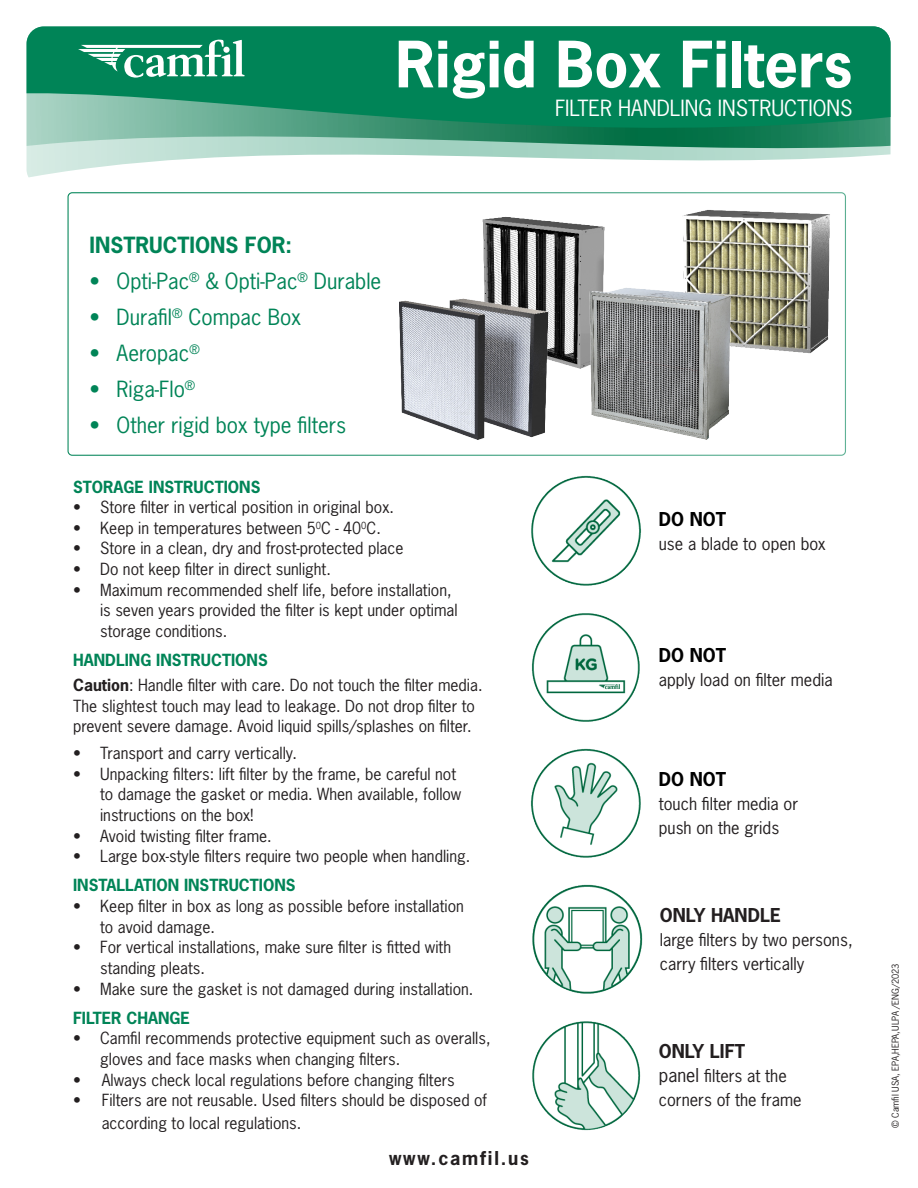
<style>
.page{position:relative;width:918px;height:1188px;background:#fff}
.page>*{position:absolute;margin:0;border:0;box-sizing:border-box;transform-origin:0 0}
.t1{font:700 60px "News Gothic Std";color:#fff}
.t2{font:21px "News Gothic Std";color:#008457}
.t3{font:21px "News Gothic Std";color:#fff}
.t4{font:700 21px "News Gothic Std";color:#008457}
.ruta{font:700 18px "News Gothic Std";color:#231f20}
.t5{font:700 18px "News Gothic Std";color:#000}
.ruta-2{font:700 18px "News Gothic Std";letter-spacing:.1em;color:#231f20}
.t6{font:16.5px/24px "News Gothic Std";color:#231f20}
.Brödtext_NW{font:15.75px/20.7px "News Gothic Std";color:#231f20}
.Brödtext_NW-2{font:700 15.75px "News Gothic Std";color:#008457}
.NW_rubriknivå_2_ex_datablad{font:700 15.75px "News Gothic Std";color:#008457}
.tabell{font:9px "News Gothic Std";color:#231f20}
.s1{font-weight:700}
.s2{font-size:18px}
</style>
<div class="page">
<svg style="left:27px;top:26px;width:864px;height:152px;background:#46a383"></svg>
<div style="left:68px;top:192px;width:778px;height:264px;border:1px solid #008457;border-radius:4px"></div>
<img style="left:532px;top:884px;width:111px;height:110px">
<img style="left:532px;top:1021px;width:109px;height:110px">
<img style="left:531px;top:748px;width:110px;height:110px">
<img style="left:531px;top:475px;width:110px;height:111px">
<img style="left:532px;top:613px;width:108px;height:109px">
<svg style="left:78px;top:40px;width:167px;height:38px"></svg>
<div style="left:223px;top:47px;width:7px;height:6px;background:#fff;border-radius:50%"></div>
<img style="left:482px;top:217px;width:123px;height:152px">
<img style="left:683px;top:210px;width:147px;height:144px">
<img style="left:399px;top:294px;width:152px;height:146px">
<img style="left:586px;top:284px;width:147px;height:156px">
<p class="t1" style="left:395px;top:25px;width:459px">Rigid Box Filters</p>
<p class="t3" style="left:555px;top:94px;width:299px">FILTER HANDLING INSTRUCTIONS</p>
<p class="t4" style="left:90px;top:231px;width:204px">INSTRUCTIONS FOR:</p>
<p class="t2" style="left:90px;top:267px;width:293px">• Opti-Pac<sup>®</sup> &amp; Opti-Pac<sup>®</sup> Durable</p>
<p class="t2" style="left:90px;top:303px;width:213px">• Durafil<sup>®</sup> Compac Box</p>
<p class="t2" style="left:90px;top:339px;width:112px">• Aeropac<sup>®</sup></p>
<p class="t2" style="left:90px;top:375px;width:107px">• Riga-Flo<sup>®</sup></p>
<p class="t2" style="left:90px;top:411px;width:258px">• Other rigid box type filters</p>
<p class="NW_rubriknivå_2_ex_datablad" style="left:73px;top:476px;width:189px">STORAGE INSTRUCTIONS</p>
<p class="Brödtext_NW" style="left:73px;top:497px;width:322px">• Store filter in vertical position in original box.</p>
<p class="Brödtext_NW" style="left:73px;top:517px;width:309px">• Keep in temperatures between 5<sup>0</sup>C - 40<sup>0</sup>C.</p>
<p class="Brödtext_NW" style="left:73px;top:538px;width:332px">• Store in a clean, dry and frost-protected place</p>
<p class="Brödtext_NW" style="left:73px;top:559px;width:259px">• Do not keep filter in direct sunlight.</p>
<p class="Brödtext_NW" style="left:100px;top:579px;width:359px;text-indent:-27px">• Maximum recommended shelf life, before installation, is seven years provided the filter is kept under optimal storage conditions.</p>
<p class="Brödtext_NW-2" style="left:73px;top:650px;width:196px">HANDLING INSTRUCTIONS</p>
<p class="Brödtext_NW" style="left:73px;top:674px;width:411px"><span class="s1">Caution</span>: Handle filter with care. Do not touch the filter media.<br>The slightest touch may lead to leakage. Do not drop filter to prevent severe damage. Avoid liquid spills/splashes on filter.</p>
<p class="Brödtext_NW" style="left:73px;top:743px;width:225px">• Transport and carry vertically.</p>
<p class="Brödtext_NW" style="left:100px;top:763px;width:363px;text-indent:-27px">• Unpacking filters: lift filter by the frame, be careful not to damage the gasket or media. When available, follow instructions on the box!</p>
<p class="Brödtext_NW" style="left:73px;top:825px;width:200px">• Avoid twisting filter frame.</p>
<p class="Brödtext_NW" style="left:73px;top:846px;width:399px">• Large box-style filters require two people when handling.</p>
<p class="Brödtext_NW-2" style="left:73px;top:875px;width:224px">INSTALLATION INSTRUCTIONS</p>
<p class="Brödtext_NW" style="left:100px;top:896px;width:365px;text-indent:-27px">• Keep filter in box as long as possible before installation to avoid damage.</p>
<p class="Brödtext_NW" style="left:100px;top:937px;width:352px;text-indent:-27px">• For vertical installations, make sure filter is fitted with standing pleats.</p>
<p class="Brödtext_NW" style="left:73px;top:978px;width:402px">• Make sure the gasket is not damaged during installation.</p>
<p class="Brödtext_NW-2" style="left:73px;top:1007px;width:118px">FILTER CHANGE</p>
<p class="Brödtext_NW" style="left:100px;top:1028px;width:392px;text-indent:-27px">• Camfil recommends protective equipment such as overalls, gloves and face masks when changing filters.</p>
<p class="Brödtext_NW" style="left:73px;top:1069px;width:383px">• Always check local regulations before changing filters</p>
<p class="Brödtext_NW" style="left:102px;top:1089px;width:387px;line-height:22.5px;text-indent:-29px">• Filters are not reusable. Used filters should be disposed of according to local regulations.</p>
<p class="ruta-2" style="left:389px;top:1146px;width:141px">www.camfil.us</p>
<p class="t5" style="left:659px;top:507px;width:69px">DO NOT</p>
<p class="t6" style="left:659px;top:531px;width:168px">use a blade to open box</p>
<p class="t5" style="left:659px;top:643px;width:69px">DO NOT</p>
<p class="t6" style="left:659px;top:667px;width:175px">apply load on filter media</p>
<p class="t5" style="left:659px;top:767px;width:69px">DO NOT</p>
<p class="t6" style="left:659px;top:791px;width:141px">touch filter media or push on the grids</p>
<p class="ruta" style="left:660px;top:903px;width:122px">ONLY HANDLE</p>
<p class="t6" style="left:660px;top:927px;width:194px">large filters by two persons, carry filters vertically</p>
<p class="ruta" style="left:659px;top:1039px;width:88px">ONLY LIFT</p>
<p class="t6" style="left:659px;top:1063px;width:144px"><span class="s2">panel</span> filters at the corners of the frame</p>
<p class="tabell" style="left:890px;top:1128px;width:166px;rotate:-90deg">© Camfil USA, EPA,HEPA,ULPA /ENG/2023</p>
</div>
